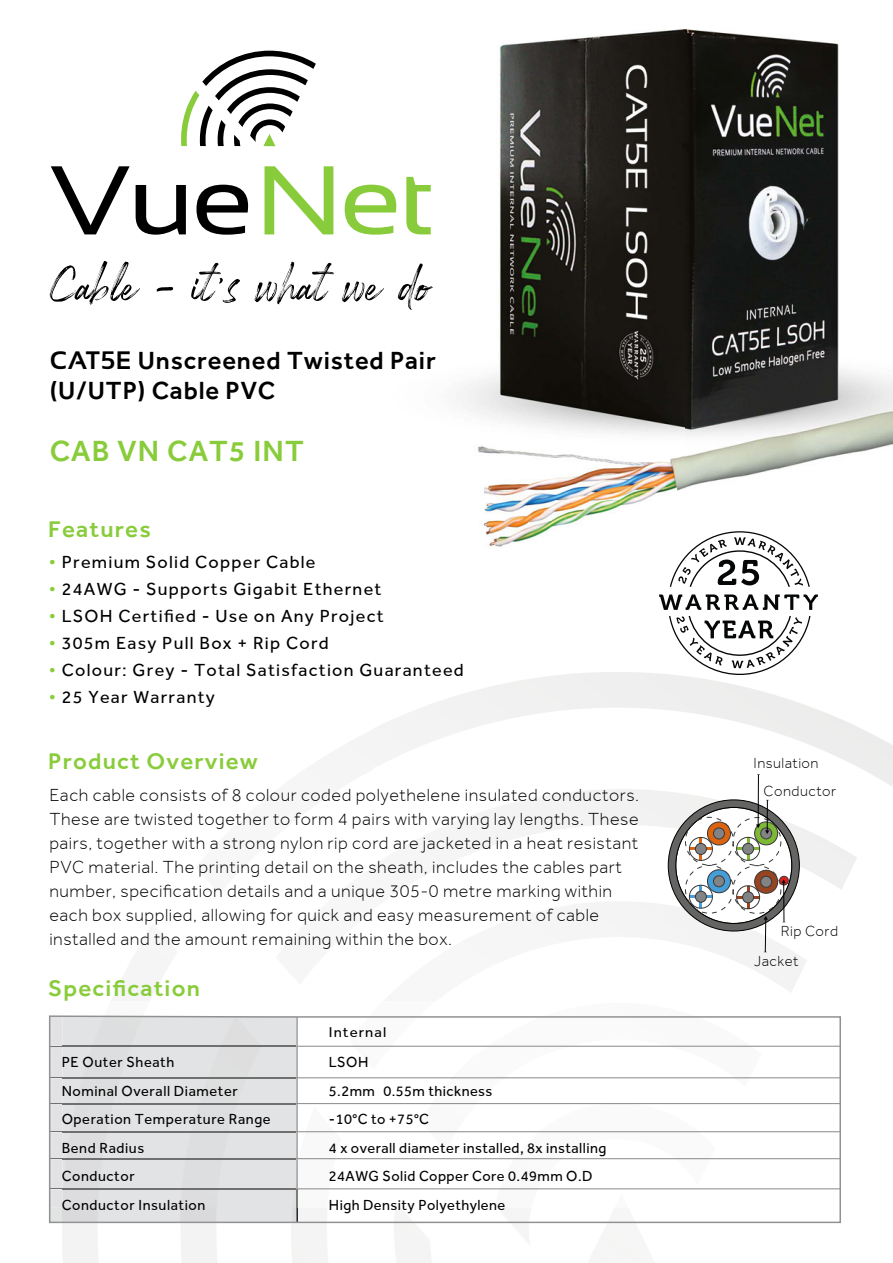
<style>
.page{position:relative;width:893px;height:1263px;background:#fff}
.page>*{position:absolute;margin:0;border:0;box-sizing:border-box;transform-origin:0 0}
.t1{font:52.2px "Rockness";color:#000}
.t2{font:500 30px "Effra";letter-spacing:.04em;color:#89cc3b}
.t3{font:500 25.5px/30.6px "Effra";letter-spacing:.035em;color:#000}
.t4{font:500 23.25px "Effra";letter-spacing:.05em;color:#89cc3b}
.t5{font:300 18px/24px "Effra";letter-spacing:.03em;color:#000}
.t6{font:18px "Effra";letter-spacing:.07em;color:#000}
.t7{font:15px/28.5px "Effra";letter-spacing:.03em;color:#000}
.t8{font:300 15px/27.5px "Effra";letter-spacing:.03em;color:#000}
.t9{font:14.55px "Effra";letter-spacing:.07em;color:#000}
.s1{font-family:"Sansation";font-weight:700;font-size:25.2px}
.s2{color:#89cc3b}
</style>
<div class="page">
<img style="left:370px;top:29px;width:523px;height:518px">
<svg style="left:51px;top:166px;width:79px;height:68px"></svg>
<svg style="left:136px;top:185px;width:50px;height:50px"></svg>
<svg style="left:196px;top:185px;width:52px;height:50px"></svg>
<svg style="left:265px;top:166px;width:68px;height:68px"></svg>
<svg style="left:345px;top:185px;width:51px;height:50px"></svg>
<svg style="left:406px;top:177px;width:25px;height:57px"></svg>
<svg style="left:181px;top:51px;width:135px;height:95px"></svg>
<svg style="left:49px;top:1015px;width:792px;height:209px"></svg>
<svg style="left:659px;top:594px;width:159px;height:16px"></svg>
<svg style="left:670px;top:531px;width:140px;height:56px"></svg>
<svg style="left:669px;top:616px;width:141px;height:59px"></svg>
<hr style="left:758px;top:774px;width:1px;height:51px;background:#000">
<svg style="left:668px;top:799px;width:132px;height:154px"></svg>
<h1 class="t1" style="left:49px;top:251px;width:383px">Cable - it's what we do</h1>
<h3 class="t3" style="left:50px;top:345px;width:388px"><span class="s1">CAT5E</span> Unscreened Twisted Pair (U/UTP) Cable PVC</h3>
<h2 class="t2" style="left:50px;top:434px;width:256px">CAB VN CAT5 INT</h2>
<p class="t4" style="left:48px;top:516px;width:104px">Features</p>
<p class="t6" style="left:49px;top:553px;width:268px"><span class="s2">•</span> Premium Solid Copper Cable</p>
<p class="t6" style="left:49px;top:580px;width:334px"><span class="s2">•</span> 24AWG - Supports Gigabit Ethernet</p>
<p class="t6" style="left:49px;top:607px;width:336px"><span class="s2">•</span> LSOH Certified - Use on Any Project</p>
<p class="t6" style="left:49px;top:634px;width:281px"><span class="s2">•</span> 305m Easy Pull Box + Rip Cord</p>
<p class="t6" style="left:49px;top:661px;width:417px"><span class="s2">•</span> Colour: Grey - Total Satisfaction Guaranteed</p>
<p class="t6" style="left:49px;top:688px;width:168px"><span class="s2">•</span> 25 Year Warranty</p>
<p class="t4" style="left:48px;top:748px;width:211px">Product Overview</p>
<p class="t5" style="left:49px;top:783px;width:591px">Each cable consists of 8 colour coded polyethelene insulated conductors.<br>These are twisted together to form 4 pairs with varying lay lengths. These pairs, together with a strong nylon rip cord are jacketed in a heat resistant PVC material. The printing detail on the sheath, includes the cables part number, specification details and a unique 305‐0 metre marking within each box supplied, allowing for quick and easy measurement of cable installed and the amount remaining within the box.</p>
<p class="t4" style="left:48px;top:975px;width:153px">Specification</p>
<p class="t9" style="left:329px;top:1025px;width:59px">Internal</p>
<p class="t7" style="left:62px;top:1048px;width:211px">PE Outer Sheath<br>Nominal Overall Diameter<br>Operation Temperature Range<br>Bend Radius<br>Conductor<br>Conductor Insulation</p>
<p class="t7" style="left:329px;top:1048px;width:279px">LSOH<br>5.2mm 0.55m thickness<br>-10°C to +75°C<br>4 x overall diameter installed, 8x installing<br>24AWG Solid Copper Core 0.49mm O.D<br>High Density Polyethylene</p>
<p class="t8" style="left:764px;top:750px;width:74px;text-indent:-10px">Insulation<br>Conductor</p>
<p class="t8" style="left:754px;top:916px;width:85px;line-height:30.3px;text-indent:27px">Rip Cord<br>Jacket</p>
</div>
